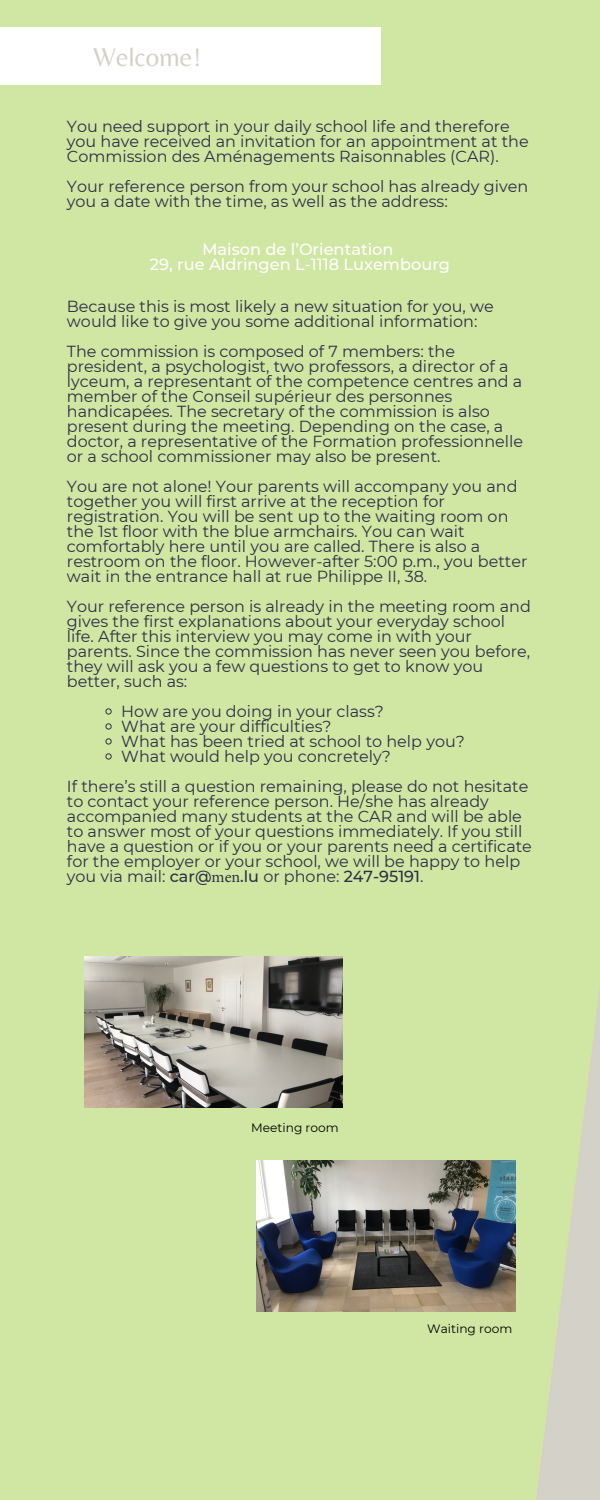
<style>
.page{position:relative;width:600px;height:1500px;background:#d0e6a3}
.page>*{position:absolute;margin:0;border:0;box-sizing:border-box;transform-origin:0 0}
.t1{font:26.8px "Belleza";color:#d4d1c9}
.t2{font:500 16.2px/15px "Montserrat";color:#fff;text-align:center}
.t3{font:16px/15px "Montserrat";color:#2c3045}
.t4{font:12.2px "Montserrat";color:#000}
.s1{font-weight:500}
.s2{font-family:"Minion Pro"}
</style>
<div class="page">
<svg style="left:536px;top:988px;width:64px;height:512px"></svg>
<div style="left:0;top:28px;width:380px;height:57px;background:#fff"></div>
<img style="left:84px;top:956px;width:259px;height:151px">
<svg style="left:105px;top:708px;width:7px;height:7px"></svg>
<svg style="left:105px;top:723px;width:7px;height:7px"></svg>
<svg style="left:105px;top:738px;width:7px;height:7px"></svg>
<svg style="left:105px;top:753px;width:7px;height:7px"></svg>
<img style="left:257px;top:1161px;width:258px;height:150px">
<h1 class="t1" style="left:93px;top:41px;width:110px">Welcome!</h1>
<p class="t3" style="left:67px;top:119px;width:463px">You need support in your daily school life and therefore you have received an invitation for an appointment at the<br>Commission des Aménagements Raisonnables (CAR).</p>
<p class="t3" style="left:67px;top:179px;width:463px">Your reference person from your school has already given you a date with the time, as well as the address:</p>
<p class="t2" style="left:150px;top:241px;width:302px">Maison de l’Orientation<br>29, rue Aldringen L-1118 Luxembourg</p>
<p class="t3" style="left:67px;top:299px;width:429px">Because this is most likely a new situation for you, we would like to give you some additional information:</p>
<p class="t3" style="left:67px;top:344px;width:458px">The commission is composed of 7 members: the president, a psychologist, two professors, a director of a lyceum, a representant of the competence centres and a member of the Conseil supérieur des personnes handicapées. The secretary of the commission is also present during the meeting. Depending on the case, a doctor, a representative of the Formation professionnelle or a school commissioner may also be present.</p>
<p class="t3" style="left:67px;top:479px;width:462px">You are not alone! Your parents will accompany you and together you will first arrive at the reception for registration. You will be sent up to the waiting room on the 1st floor with the blue armchairs. You can wait comfortably here until you are called. There is also a restroom on the floor. However-after 5:00 p.m., you better wait in the entrance hall at rue Philippe II, 38.</p>
<p class="t3" style="left:67px;top:599px;width:465px">Your reference person is already in the meeting room and gives the first explanations about your everyday school life. After this interview you may come in with your parents. Since the commission has never seen you before, they will ask you a few questions to get to know you better, such as:</p>
<p class="t3" style="left:121px;top:704px;width:345px">How are you doing in your class?<br>What are your difficulties?<br>What has been tried at school to help you?<br>What would help you concretely?</p>
<p class="t3" style="left:67px;top:779px;width:467px">If there’s still a question remaining, please do not hesitate to contact your reference person. He/she has already accompanied many students at the CAR and will be able to answer most of your questions immediately. If you still have a question or if you or your parents need a certificate for the employer or your school, we will be happy to help you via mail: <span class="s1">car@</span><span class="s2">men</span><span class="s1">.lu</span> or phone: <span class="s1">247-95191</span>.</p>
<p class="t4" style="left:251px;top:1120px;width:89px">Meeting room</p>
<p class="t4" style="left:427px;top:1321px;width:87px">Waiting room</p>
</div>
